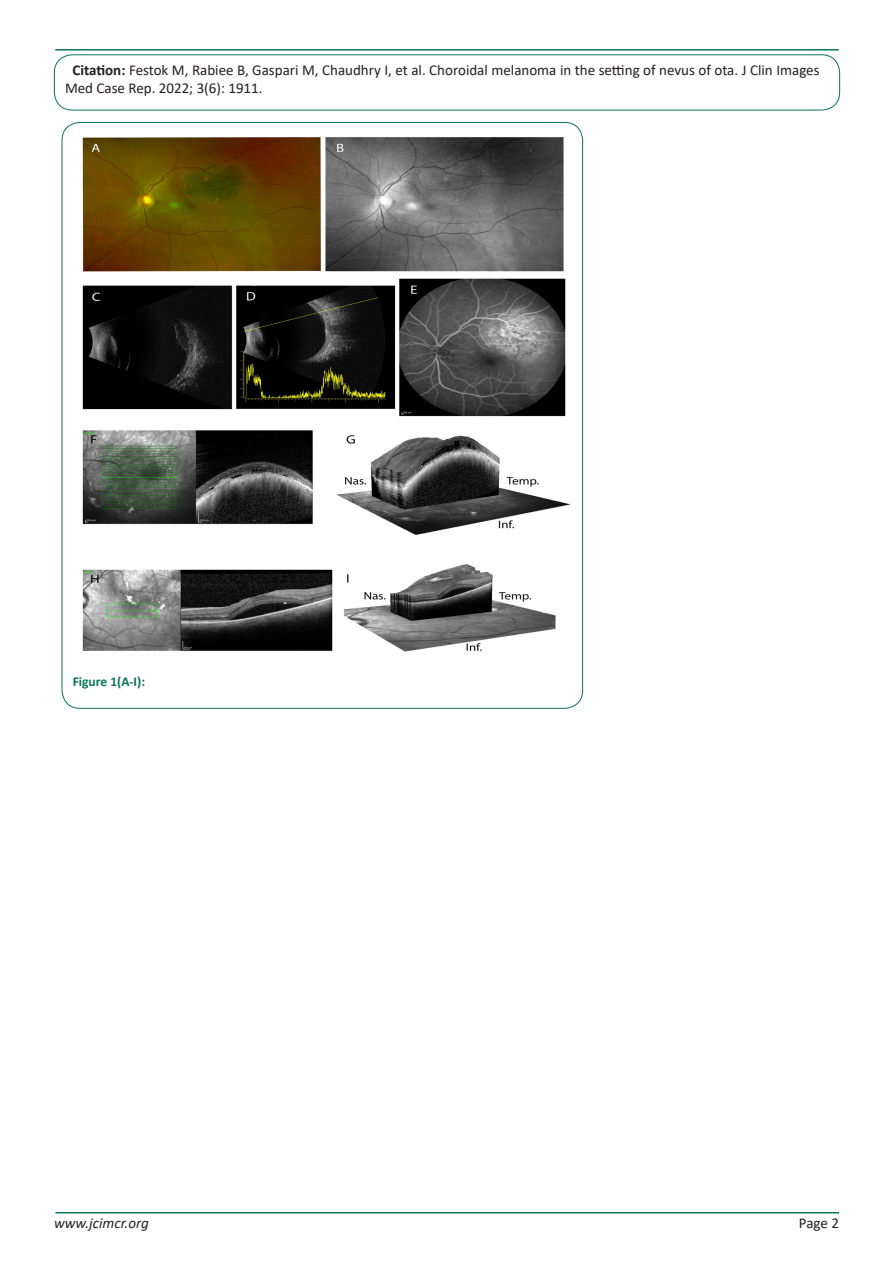
<style>
.page{position:relative;width:893px;height:1263px;background:#fff}
.page>*{position:absolute;margin:0;border:0;box-sizing:border-box;transform-origin:0 0}
.t1{font:15px/18px "Calibri";color:#231f20}
.t2{font:italic 15px "Calibri";color:#231f20}
.t3{font:700 13.5px "Calibri";color:#0a755b}
.s1{font-weight:700}
</style>
<div class="page">
<hr style="left:55px;top:1212px;width:784px;height:1px;background:#0a755b">
<hr style="left:55px;top:49px;width:784px;height:2px;background:#0a755b">
<div style="left:54px;top:55px;width:786px;height:55px;border:1px solid #0a755b;border-radius:18px"></div>
<img style="left:82px;top:137px;width:489px;height:515px">
<p class="t1" style="left:65px;top:61px;width:756px;text-indent:8px"><span class="s1">Citation:</span> Festok M, Rabiee B, Gaspari M, Chaudhry I, et al. Choroidal melanoma in the setting of nevus of ota. J Clin Images<br>Med Case Rep. 2022; 3(6): 1911.</p>
<p class="t3" style="left:73px;top:672px;width:74px">Figure 1(A-I):</p>
<p class="t2" style="left:54px;top:1212px;width:96px">www.jcimcr.org</p>
<p class="t1" style="left:799px;top:1213px;width:42px">Page 2</p>
</div>
